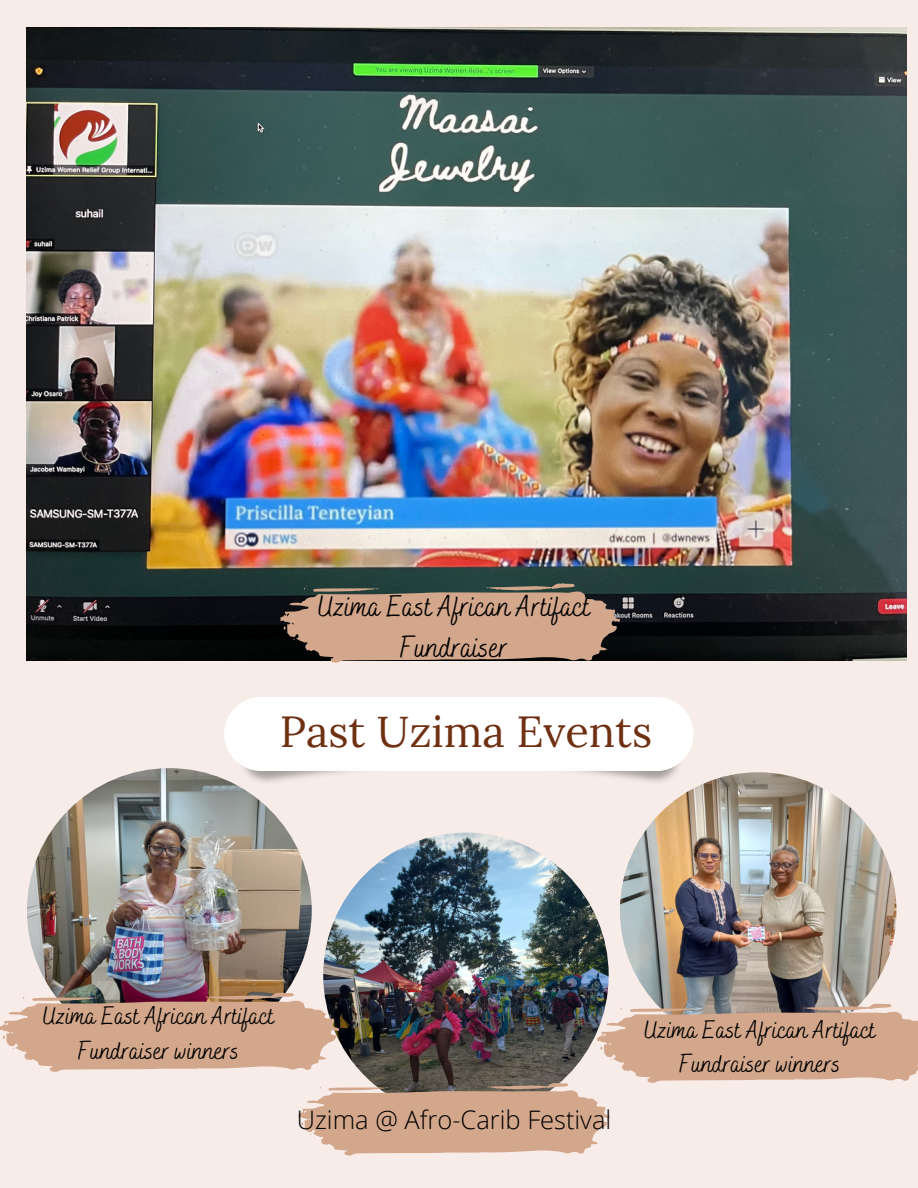
<style>
.page{position:relative;width:918px;height:1188px;background:#f8ece9}
.page>*{position:absolute;margin:0;border:0;box-sizing:border-box;transform-origin:0 0}
.t1{font:43.5px "Lora";color:#6f3012}
.t2{font:30px/41.7px "Bakerie Smooth";color:#000;text-align:center}
.t3{font:25.5px/34.8px "Bakerie Smooth";color:#000;text-align:center}
.t4{font:300 25.5px "Open Sans";color:#000}
</style>
<div class="page">
<img style="left:26px;top:28px;width:880px;height:633px">
<div style="left:224px;top:697px;width:469px;height:74px;background:#fff"></div>
<img style="left:27px;top:768px;width:285px;height:285px;border-radius:50%">
<img style="left:323px;top:833px;width:286px;height:285px;border-radius:50%">
<img style="left:620px;top:772px;width:276px;height:277px;border-radius:50%">
<svg style="left:0;top:992px;width:918px;height:164px"></svg>
<svg style="left:280px;top:583px;width:340px;height:80px"></svg>
<p class="t2" style="left:318px;top:587px;width:274px">Uzima East African Artifact<br>Fundraiser</p>
<h1 class="t1" style="left:280px;top:703px;width:374px">Past Uzima Events</h1>
<p class="t3" style="left:43px;top:1000px;width:233px">Uzima East African Artifact<br>Fundraiser winners</p>
<p class="t4" style="left:297px;top:1101px;width:316px">Uzima @ Afro-Carib Festival</p>
<p class="t3" style="left:644px;top:1014px;width:233px">Uzima East African Artifact<br>Fundraiser winners</p>
</div>
